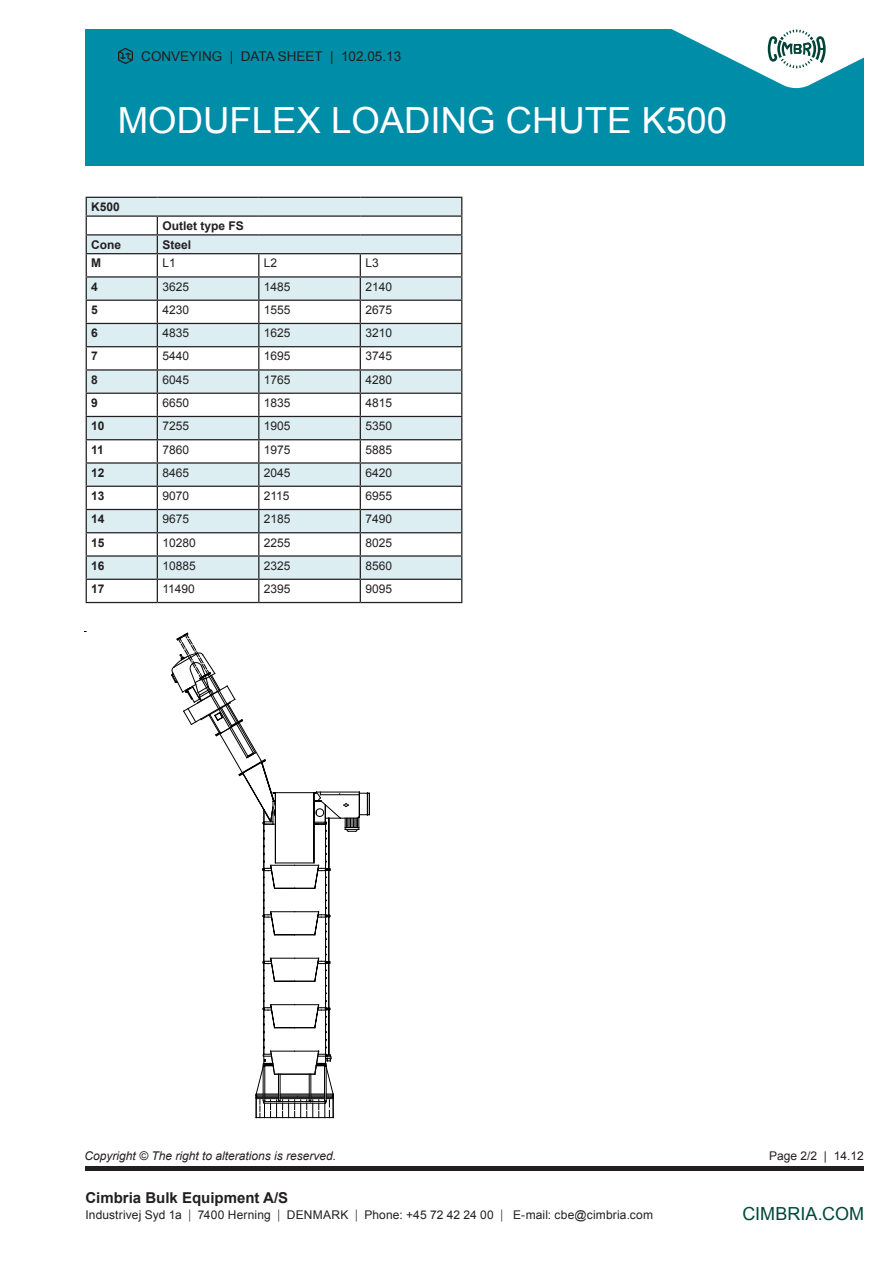
<style>
.page{position:relative;width:893px;height:1263px;background:#fff}
.page>*{position:absolute;margin:0;border:0;box-sizing:border-box;transform-origin:0 0}
.t1{font:36px "Arial";color:#fff}
.t2{font:18px "Arial";color:#004839}
.t3{font:700 15px "Arial";color:#231f20}
.t4{font:13.5px "Arial";color:#231f20}
.t5{font:12px "Arial";color:#231f20}
.t6{font:700 12px "Arial";color:#231f20}
.t7{font:italic 12px "Arial";color:#231f20}
.s1{font-family:"Helvetica Neue";font-weight:300}
</style>
<div class="page">
<hr style="left:86px;top:1166px;width:778px;height:4px;background:#231f20">
<div style="left:85px;top:30px;width:778px;height:136px;background:#008da8"></div>
<svg style="left:604px;top:29px;width:260px;height:59px"></svg>
<svg style="left:118px;top:48px;width:15px;height:16px"></svg>
<div style="left:87px;top:198px;width:374px;height:17px;background:#ddeef3"></div>
<svg style="left:87px;top:217px;width:374px;height:385px"></svg>
<hr style="left:86px;top:197px;width:71px;height:1px;background:#231f20">
<hr style="left:157px;top:197px;width:102px;height:1px;background:#231f20">
<hr style="left:259px;top:197px;width:101px;height:1px;background:#231f20">
<hr style="left:360px;top:197px;width:102px;height:1px;background:#231f20">
<hr style="left:86px;top:215px;width:71px;height:2px;background:#231f20">
<hr style="left:157px;top:215px;width:102px;height:2px;background:#231f20">
<hr style="left:259px;top:215px;width:101px;height:2px;background:#231f20">
<hr style="left:360px;top:215px;width:102px;height:2px;background:#231f20">
<hr style="left:86px;top:234px;width:71px;height:1px;background:#231f20">
<hr style="left:157px;top:234px;width:102px;height:1px;background:#231f20">
<hr style="left:259px;top:234px;width:101px;height:1px;background:#231f20">
<hr style="left:360px;top:234px;width:102px;height:1px;background:#231f20">
<hr style="left:86px;top:253px;width:71px;height:1px;background:#231f20">
<hr style="left:157px;top:253px;width:102px;height:1px;background:#231f20">
<hr style="left:259px;top:253px;width:101px;height:1px;background:#231f20">
<hr style="left:360px;top:253px;width:102px;height:1px;background:#231f20">
<hr style="left:86px;top:276px;width:71px;height:2px;background:#231f20">
<hr style="left:157px;top:276px;width:102px;height:2px;background:#231f20">
<hr style="left:259px;top:276px;width:101px;height:2px;background:#231f20">
<hr style="left:360px;top:276px;width:102px;height:2px;background:#231f20">
<hr style="left:86px;top:300px;width:71px;height:1px;background:#231f20">
<hr style="left:157px;top:300px;width:102px;height:1px;background:#231f20">
<hr style="left:259px;top:300px;width:101px;height:1px;background:#231f20">
<hr style="left:360px;top:300px;width:102px;height:1px;background:#231f20">
<hr style="left:86px;top:323px;width:71px;height:1px;background:#231f20">
<hr style="left:157px;top:323px;width:102px;height:1px;background:#231f20">
<hr style="left:259px;top:323px;width:101px;height:1px;background:#231f20">
<hr style="left:360px;top:323px;width:102px;height:1px;background:#231f20">
<hr style="left:86px;top:346px;width:71px;height:1px;background:#231f20">
<hr style="left:157px;top:346px;width:102px;height:1px;background:#231f20">
<hr style="left:259px;top:346px;width:101px;height:1px;background:#231f20">
<hr style="left:360px;top:346px;width:102px;height:1px;background:#231f20">
<hr style="left:86px;top:369px;width:71px;height:2px;background:#231f20">
<hr style="left:157px;top:369px;width:102px;height:2px;background:#231f20">
<hr style="left:259px;top:369px;width:101px;height:2px;background:#231f20">
<hr style="left:360px;top:369px;width:102px;height:2px;background:#231f20">
<hr style="left:86px;top:393px;width:71px;height:1px;background:#231f20">
<hr style="left:157px;top:393px;width:102px;height:1px;background:#231f20">
<hr style="left:259px;top:393px;width:101px;height:1px;background:#231f20">
<hr style="left:360px;top:393px;width:102px;height:1px;background:#231f20">
<hr style="left:86px;top:416px;width:71px;height:1px;background:#231f20">
<hr style="left:157px;top:416px;width:102px;height:1px;background:#231f20">
<hr style="left:259px;top:416px;width:101px;height:1px;background:#231f20">
<hr style="left:360px;top:416px;width:102px;height:1px;background:#231f20">
<hr style="left:86px;top:439px;width:71px;height:1px;background:#231f20">
<hr style="left:157px;top:439px;width:102px;height:1px;background:#231f20">
<hr style="left:259px;top:439px;width:101px;height:1px;background:#231f20">
<hr style="left:360px;top:439px;width:102px;height:1px;background:#231f20">
<hr style="left:86px;top:462px;width:71px;height:2px;background:#231f20">
<hr style="left:157px;top:462px;width:102px;height:2px;background:#231f20">
<hr style="left:259px;top:462px;width:101px;height:2px;background:#231f20">
<hr style="left:360px;top:462px;width:102px;height:2px;background:#231f20">
<hr style="left:86px;top:486px;width:71px;height:1px;background:#231f20">
<hr style="left:157px;top:486px;width:102px;height:1px;background:#231f20">
<hr style="left:259px;top:486px;width:101px;height:1px;background:#231f20">
<hr style="left:360px;top:486px;width:102px;height:1px;background:#231f20">
<hr style="left:86px;top:509px;width:71px;height:1px;background:#231f20">
<hr style="left:157px;top:509px;width:102px;height:1px;background:#231f20">
<hr style="left:259px;top:509px;width:101px;height:1px;background:#231f20">
<hr style="left:360px;top:509px;width:102px;height:1px;background:#231f20">
<hr style="left:86px;top:532px;width:71px;height:1px;background:#231f20">
<hr style="left:157px;top:532px;width:102px;height:1px;background:#231f20">
<hr style="left:259px;top:532px;width:101px;height:1px;background:#231f20">
<hr style="left:360px;top:532px;width:102px;height:1px;background:#231f20">
<hr style="left:86px;top:555px;width:71px;height:2px;background:#231f20">
<hr style="left:157px;top:555px;width:102px;height:2px;background:#231f20">
<hr style="left:259px;top:555px;width:101px;height:2px;background:#231f20">
<hr style="left:360px;top:555px;width:102px;height:2px;background:#231f20">
<hr style="left:86px;top:579px;width:71px;height:1px;background:#231f20">
<svg style="left:86px;top:198px;width:1px;height:404px"></svg>
<hr style="left:157px;top:579px;width:102px;height:1px;background:#231f20">
<svg style="left:157px;top:217px;width:1px;height:385px"></svg>
<hr style="left:259px;top:579px;width:101px;height:1px;background:#231f20">
<svg style="left:258px;top:254px;width:1px;height:348px"></svg>
<hr style="left:360px;top:579px;width:102px;height:1px;background:#231f20">
<svg style="left:360px;top:254px;width:1px;height:348px"></svg>
<svg style="left:461px;top:198px;width:1px;height:404px"></svg>
<hr style="left:86px;top:602px;width:71px;height:1px;background:#231f20">
<hr style="left:157px;top:602px;width:102px;height:1px;background:#231f20">
<hr style="left:259px;top:602px;width:101px;height:1px;background:#231f20">
<hr style="left:360px;top:602px;width:102px;height:1px;background:#231f20">
<hr style="left:256px;top:1117px;width:77px;height:1px;background:#000">
<svg style="left:171px;top:632px;width:199px;height:485px"></svg>
<p class="t4" style="left:141px;top:47px;width:261px">CONVEYING | DATA SHEET | 102.05.13</p>
<h1 class="t1" style="left:118px;top:96px;width:611px">MODUFLEX LOADING CHUTE K500</h1>
<p class="t6" style="left:91px;top:199px;width:30px">K500</p>
<p class="t6" style="left:162px;top:218px;width:83px">Outlet type FS</p>
<p class="t6" style="left:91px;top:236px;width:31px">Cone</p>
<p class="t6" style="left:162px;top:236px;width:30px">Steel</p>
<p class="t6" style="left:91px;top:255px;width:11px">M</p>
<p class="t5" style="left:162px;top:255px;width:15px">L1</p>
<p class="t5" style="left:264px;top:255px;width:15px">L2</p>
<p class="t5" style="left:365px;top:255px;width:15px">L3</p>
<p class="t6" style="left:91px;top:278px;width:8px">4</p>
<p class="t5" style="left:162px;top:279px;width:28px">3625</p>
<p class="t5" style="left:264px;top:279px;width:28px">1485</p>
<p class="t5" style="left:365px;top:279px;width:28px">2140</p>
<p class="t6" style="left:91px;top:302px;width:8px">5</p>
<p class="t5" style="left:162px;top:302px;width:28px">4230</p>
<p class="t5" style="left:264px;top:302px;width:28px">1555</p>
<p class="t5" style="left:365px;top:302px;width:28px">2675</p>
<p class="t6" style="left:91px;top:325px;width:8px">6</p>
<p class="t5" style="left:162px;top:325px;width:28px">4835</p>
<p class="t5" style="left:264px;top:325px;width:28px">1625</p>
<p class="t5" style="left:365px;top:325px;width:28px">3210</p>
<p class="t6" style="left:91px;top:348px;width:8px">7</p>
<p class="t5" style="left:162px;top:348px;width:28px">5440</p>
<p class="t5" style="left:264px;top:348px;width:28px">1695</p>
<p class="t5" style="left:365px;top:348px;width:28px">3745</p>
<p class="t6" style="left:91px;top:371px;width:8px">8</p>
<p class="t5" style="left:162px;top:372px;width:28px">6045</p>
<p class="t5" style="left:264px;top:372px;width:28px">1765</p>
<p class="t5" style="left:365px;top:372px;width:28px">4280</p>
<p class="t6" style="left:91px;top:395px;width:8px">9</p>
<p class="t5" style="left:162px;top:395px;width:28px">6650</p>
<p class="t5" style="left:264px;top:395px;width:28px">1835</p>
<p class="t5" style="left:365px;top:395px;width:28px">4815</p>
<p class="t6" style="left:91px;top:418px;width:15px">10</p>
<p class="t5" style="left:162px;top:418px;width:28px">7255</p>
<p class="t5" style="left:264px;top:418px;width:28px">1905</p>
<p class="t5" style="left:365px;top:418px;width:28px">5350</p>
<p class="t6" style="left:91px;top:441px;width:14px">11</p>
<p class="t5" style="left:162px;top:441px;width:28px">7860</p>
<p class="t5" style="left:264px;top:441px;width:28px">1975</p>
<p class="t5" style="left:365px;top:441px;width:28px">5885</p>
<p class="t6" style="left:91px;top:465px;width:15px">12</p>
<p class="t5" style="left:162px;top:465px;width:28px">8465</p>
<p class="t5" style="left:264px;top:465px;width:28px">2045</p>
<p class="t5" style="left:365px;top:465px;width:28px">6420</p>
<p class="t6" style="left:91px;top:488px;width:15px">13</p>
<p class="t5" style="left:162px;top:488px;width:28px">9070</p>
<p class="t5" style="left:264px;top:488px;width:27px">2115</p>
<p class="t5" style="left:365px;top:488px;width:28px">6955</p>
<p class="t6" style="left:91px;top:511px;width:15px">14</p>
<p class="t5" style="left:162px;top:511px;width:28px">9675</p>
<p class="t5" style="left:264px;top:511px;width:28px">2185</p>
<p class="t5" style="left:365px;top:511px;width:28px">7490</p>
<p class="t6" style="left:91px;top:534px;width:15px">15</p>
<p class="t5" style="left:162px;top:534px;width:35px">10280</p>
<p class="t5" style="left:264px;top:534px;width:28px">2255</p>
<p class="t5" style="left:365px;top:534px;width:28px">8025</p>
<p class="t6" style="left:91px;top:558px;width:15px">16</p>
<p class="t5" style="left:162px;top:558px;width:35px">10885</p>
<p class="t5" style="left:264px;top:558px;width:28px">2325</p>
<p class="t5" style="left:365px;top:558px;width:28px">8560</p>
<p class="t6" style="left:91px;top:581px;width:15px">17</p>
<p class="t5" style="left:162px;top:581px;width:34px">11490</p>
<p class="t5" style="left:264px;top:581px;width:28px">2395</p>
<p class="t5" style="left:365px;top:581px;width:28px">9095</p>
<p class="t7" style="left:85px;top:1148px;width:253px">Copyright © The right to alterations is reserved.</p>
<p class="t5" style="left:769px;top:1148px;width:96px">Page 2/2 | 14.12</p>
<p class="t3" style="left:85px;top:1187px;width:204px">Cimbria Bulk Equipment A/S</p>
<p class="t5" style="left:85px;top:1207px;width:569px">Industrivej Syd 1a <span class="s1">|</span> 7400 Herning <span class="s1">|</span> DENMARK <span class="s1">|</span> Phone: +45 72 42 24 00 <span class="s1">|</span> E-mail: cbe@cimbria.com</p>
<h2 class="t2" style="left:742px;top:1202px;width:123px">CIMBRIA.COM</h2>
</div>
